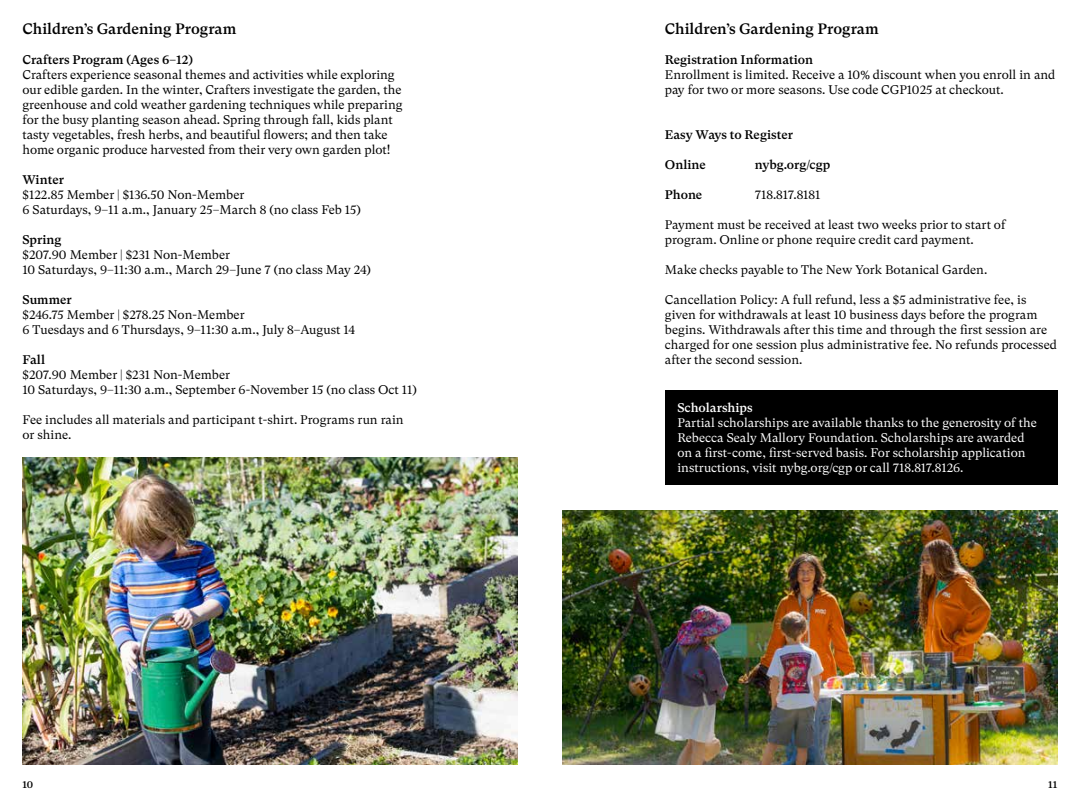
<style>
.page{position:relative;width:1080px;height:810px;background:#fff}
.page>*{position:absolute;margin:0;border:0;box-sizing:border-box;transform-origin:0 0}
.t1{font:500 15px "GT Super NYBG";color:#000}
.t2{font:12.5px/15px "GT Super NYBG";color:#000}
.t3{font:12.5px/15px "GT Super NYBG";color:#fff}
.t4{font:500 12.5px "GT Super NYBG";color:#000}
.t5{font:500 12.5px "GT Super NYBG";color:#fff}
.t6{font:500 10px "GT Super NYBG";color:#000}
</style>
<div class="page">
<div style="left:665px;top:390px;width:393px;height:95px;background:#000"></div>
<img style="left:22px;top:457px;width:496px;height:308px">
<img style="left:562px;top:510px;width:496px;height:255px">
<p class="t1" style="left:22px;top:20px;width:215px">Children’s Gardening Program</p>
<p class="t4" style="left:22px;top:52px;width:172px">Crafters Program (Ages 6–12)</p>
<p class="t2" style="left:22px;top:67px;width:382px">Crafters experience seasonal themes and activities while exploring our edible garden. In the winter, Crafters investigate the garden, the greenhouse and cold weather gardening techniques while preparing for the busy planting season ahead. Spring through fall, kids plant tasty vegetables, fresh herbs, and beautiful fowers; and then take home organic produce harvested from their very own garden plot!</p>
<p class="t4" style="left:22px;top:172px;width:43px">Winter</p>
<p class="t2" style="left:22px;top:187px;width:340px">$122.85 Member | $136.50 Non-Member<br>6 Saturdays, 9–11 a.m., January 25–March 8 (no class Feb 15)</p>
<p class="t4" style="left:22px;top:232px;width:41px">Spring</p>
<p class="t2" style="left:22px;top:247px;width:350px">$207.90 Member | $231 Non-Member<br>10 Saturdays, 9–11:30 a.m., March 29–June 7 (no class May 24)</p>
<p class="t4" style="left:22px;top:292px;width:51px">Summer</p>
<p class="t2" style="left:22px;top:307px;width:334px">$246.75 Member | $278.25 Non-Member<br>6 Tuesdays and 6 Thursdays, 9–11:30 a.m., July 8–August 14</p>
<p class="t4" style="left:22px;top:352px;width:24px">Fall</p>
<p class="t2" style="left:22px;top:367px;width:396px">$207.90 Member | $231 Non-Member<br>10 Saturdays, 9–11:30 a.m., September 6-November 15 (no class Oct 11)</p>
<p class="t2" style="left:22px;top:412px;width:383px">Fee includes all materials and participant t-shirt. Programs run rain or shine.</p>
<p class="t1" style="left:665px;top:20px;width:215px">Children’s Gardening Program</p>
<p class="t4" style="left:665px;top:52px;width:150px">Registration Information</p>
<p class="t2" style="left:665px;top:67px;width:392px">Enrollment is limited. Receive a 10% discount when you enroll in and pay for two or more seasons. Use code CGP1025 at checkout.</p>
<p class="t4" style="left:665px;top:127px;width:130px">Easy Ways to Register</p>
<p class="t4" style="left:665px;top:157px;width:42px">Online</p>
<p class="t4" style="left:755px;top:157px;width:77px">nybg.org/cgp</p>
<p class="t4" style="left:665px;top:187px;width:39px">Phone</p>
<p class="t2" style="left:755px;top:187px;width:67px">718.817.8181</p>
<p class="t2" style="left:665px;top:217px;width:343px">Payment must be received at least two weeks prior to start of program. Online or phone require credit card payment.</p>
<p class="t2" style="left:665px;top:262px;width:324px">Make checks payable to The New York Botanical Garden.</p>
<p class="t2" style="left:665px;top:292px;width:394px">Cancellation Policy: A full refund, less a $5 administrative fee, is given for withdrawals at least 10 business days before the program begins. Withdrawals after this time and through the frst session are charged for one session plus administrative fee. No refunds processed after the second session.</p>
<p class="t5" style="left:677px;top:401px;width:77px">Scholarships</p>
<p class="t3" style="left:677px;top:415px;width:361px">Partial scholarships are available thanks to the generosity of the Rebecca Sealy Mallory Foundation. Scholarships are awarded on a frst-come, frst-served basis. For scholarship application instructions, visit nybg.org/cgp or call 718.817.8126.</p>
<p class="t6" style="left:23px;top:778px;width:12px">10</p>
<p class="t6" style="left:1048px;top:778px;width:11px">11</p>
</div>
